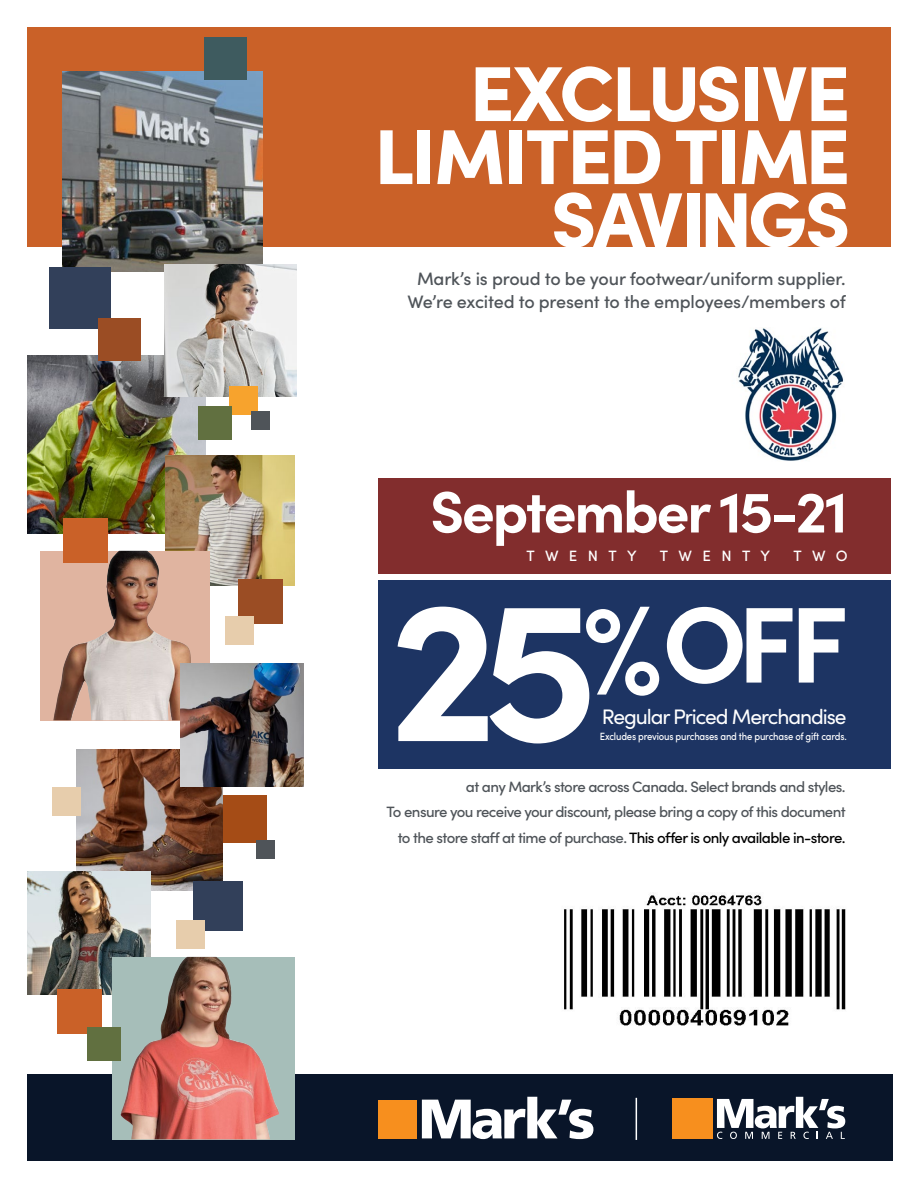
<style>
.page{position:relative;width:918px;height:1188px;background:#fff}
.page>*{position:absolute;margin:0;border:0;box-sizing:border-box;transform-origin:0 0}
.t1{font:700 108px "Sofia Pro";color:#fff}
.t2{font:900 78px/63px "Sofia Pro";letter-spacing:-.03em;color:#fff;text-align:right}
.t3{font:700 58.5px "Sofia Pro";letter-spacing:-.04em;color:#fff}
.t4{font:21px "Sofia Pro";letter-spacing:-.05em;color:#fff}
.t5{font:500 18px/22.5px "Sofia Pro";letter-spacing:-.01em;color:#4f5459;text-align:center}
.t6{font:500 15px/25.5px "Sofia Pro";letter-spacing:-.04em;color:#4f5459;text-align:right}
.t7{font:500 15px "Sofia Pro";letter-spacing:.69em;color:#fff}
.t8{font:500 10.5px "Sofia Pro";letter-spacing:-.02em;color:#fff;scale:.9 1}
.s1{font-size:202.5px}
.s2{font-size:127.5px}
.s3{color:#000}
</style>
<div class="page">
<div style="left:378px;top:580px;width:513px;height:189px;background:#1d3463"></div>
<div style="left:378px;top:478px;width:513px;height:95px;background:#822d2d"></div>
<div style="left:219px;top:795px;width:48px;height:47px;background:#a54c16"></div>
<img style="left:77px;top:750px;width:145px;height:141px">
<div style="left:27px;top:1075px;width:865px;height:86px;background:#091529"></div>
<div style="left:673px;top:1099px;width:40px;height:40px;background:#f78f1e"></div>
<svg style="left:717px;top:1097px;width:128px;height:42px"></svg>
<svg style="left:422px;top:1097px;width:171px;height:42px"></svg>
<div style="left:378px;top:1100px;width:39px;height:38px;background:#f78f1e"></div>
<hr style="left:636px;top:1098px;width:1px;height:42px;background:#fff">
<div style="left:27px;top:27px;width:864px;height:219px;background:#ca6128"></div>
<img style="left:63px;top:71px;width:199px;height:200px">
<img style="left:27px;top:355px;width:178px;height:179px">
<img style="left:165px;top:456px;width:130px;height:129px">
<div style="left:40px;top:551px;width:170px;height:169px;background:#e0b4a0"></div>
<img style="left:53px;top:551px;width:138px;height:169px">
<img style="left:164px;top:265px;width:132px;height:132px">
<img style="left:180px;top:663px;width:123px;height:123px">
<img style="left:27px;top:872px;width:123px;height:123px">
<div style="left:112px;top:957px;width:183px;height:182px;background:#a6beb9"></div>
<img style="left:121px;top:957px;width:158px;height:182px">
<div style="left:50px;top:267px;width:61px;height:61px;background:#32405a"></div>
<div style="left:193px;top:881px;width:50px;height:50px;background:#32405a"></div>
<div style="left:98px;top:319px;width:42px;height:42px;background:#9b4d24"></div>
<div style="left:64px;top:518px;width:44px;height:45px;background:#ca6128"></div>
<div style="left:229px;top:387px;width:29px;height:28px;background:#f7a32d"></div>
<div style="left:52px;top:787px;width:29px;height:29px;background:#e7cdac"></div>
<div style="left:252px;top:411px;width:18px;height:19px;background:#4f5459"></div>
<div style="left:256px;top:840px;width:18px;height:19px;background:#4f5459"></div>
<div style="left:204px;top:38px;width:42px;height:42px;background:#3e5b5f"></div>
<div style="left:199px;top:406px;width:33px;height:34px;background:#617040"></div>
<div style="left:57px;top:989px;width:45px;height:45px;background:#ca6128"></div>
<div style="left:87px;top:1027px;width:34px;height:34px;background:#617040"></div>
<div style="left:239px;top:579px;width:44px;height:44px;background:#9b4d24"></div>
<div style="left:226px;top:617px;width:28px;height:28px;background:#e7cdac"></div>
<div style="left:176px;top:920px;width:29px;height:29px;background:#e7cdac"></div>
<img style="left:564px;top:894px;width:282px;height:132px">
<img style="left:738px;top:328px;width:106px;height:133px">
<h2 class="t2" style="left:374px;top:55px;width:478px">EXCLUSIVE<br>LIMITED TIME<br>SAVINGS</h2>
<p class="t5" style="left:408px;top:267px;width:440px">Mark’s is proud to be your footwear/uniform supplier.<br>We’re excited to present to the employees/members of</p>
<h3 class="t3" style="left:430px;top:467px;width:419px">September 15-21</h3>
<p class="t7" style="left:526px;top:545px;width:112px">TWENTY</p>
<p class="t7" style="left:660px;top:545px;width:112px">TWENTY</p>
<p class="t7" style="left:794px;top:545px;width:56px">TWO</p>
<h1 class="t1" style="left:389px;top:562px;width:461px"><span class="s1">25</span><span class="s2">%</span>OFF</h1>
<h3 class="t4" style="left:602px;top:701px;width:246px">Regular Priced Merchandise</h3>
<p class="t8" style="left:600px;top:729px;width:276px">Excludes previous purchases and the purchase of gift cards.</p>
<p class="t6" style="left:387px;top:773px;width:461px">at any Mark’s store across Canada. Select brands and styles.<br>To ensure you receive your discount, please bring a copy of this document to the store staff at time of purchase. <span class="s3">This offer is only available in-store.</span></p>
</div>
